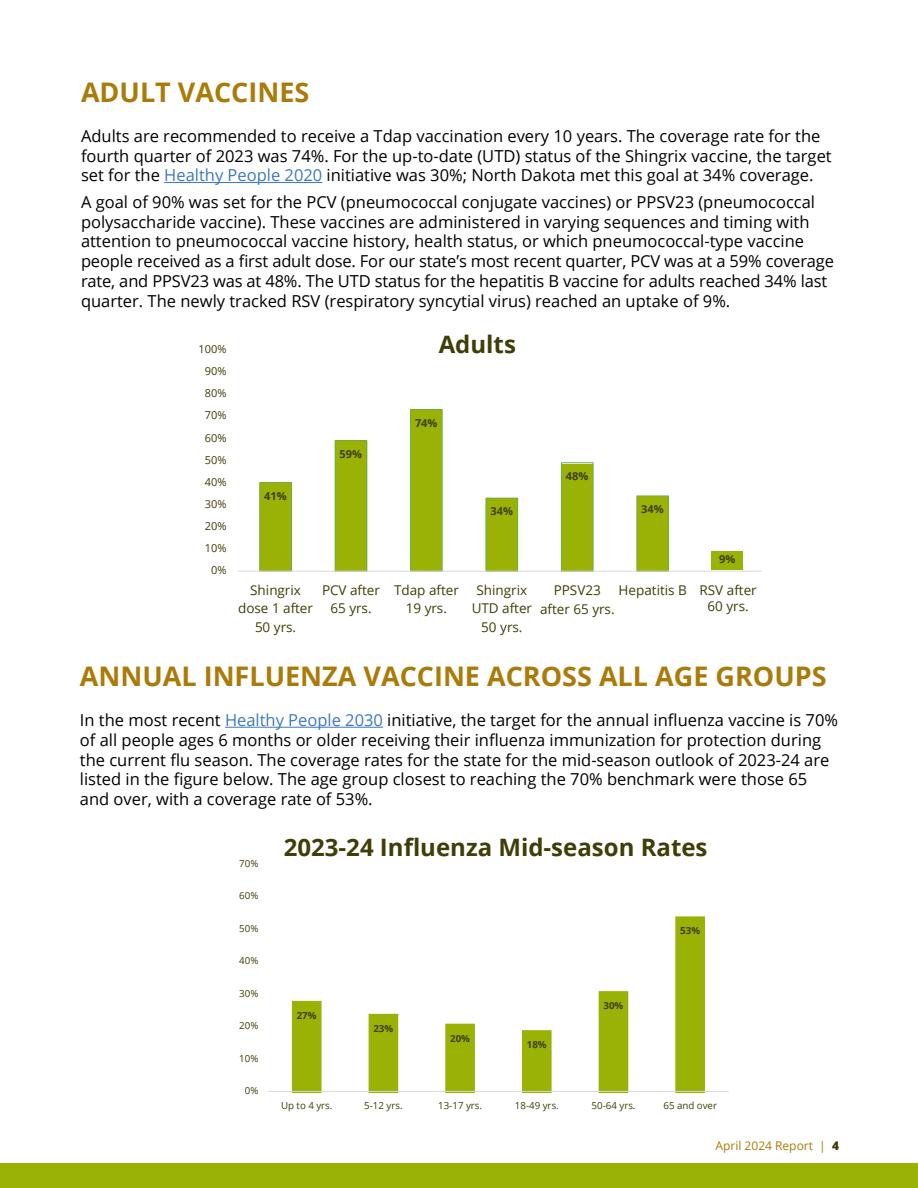
<style>
.page{position:relative;width:918px;height:1188px;background:#fff}
.page>*{position:absolute;margin:0;border:0;box-sizing:border-box;transform-origin:0 0}
.t1{font:700 27px "Open Sans";color:#aa7b09}
.t2{font:700 24px "Open Sans";color:#3f3e08}
.t3{font:16.5px/19.8px "Open Sans";color:#000}
.t4{font:13.5px/18.3px "Open Sans";color:#3f3e08;text-align:center}
.t5{font:12px "Open Sans";color:#aa7b09}
.t6{font:10.95px "Open Sans";color:#3f3e08}
.t7{font:700 10.95px "Open Sans";color:#3f3e08}
.t8{font:9.75px "Open Sans";color:#3f3e08}
.t9{font:700 9.75px "Open Sans";color:#3f3e08}
.s1{color:#3c78c0}
.s2{font-weight:800;color:#3f3e08}
</style>
<div class="page">
<div style="left:0;top:1163px;width:918px;height:25px;background:#9ab206"></div>
<svg style="left:259px;top:409px;width:411px;height:162px"></svg>
<hr style="left:238px;top:571px;width:524px;height:1px;background:#d9d9d9">
<div style="left:711px;top:551px;width:32px;height:19px;background:#9ab206"></div>
<svg style="left:291px;top:916px;width:414px;height:175px"></svg>
<hr style="left:268px;top:1091px;width:461px;height:1px;background:#d9d9d9">
<hr style="left:164px;top:182px;width:158px;height:1px;background:#3c78c0">
<hr style="left:225px;top:727px;width:158px;height:1px;background:#3c78c0">
<h1 class="t1" style="left:81px;top:73px;width:230px">ADULT VACCINES</h1>
<p class="t3" style="left:81px;top:125px;width:752px">Adults are recommended to receive a Tdap vaccination every 10 years. The coverage rate for the fourth quarter of 2023 was 74%. For the up-to-date (UTD) status of the Shingrix vaccine, the target set for the <span class="s1">Healthy People 2020</span> initiative was 30%; North Dakota met this goal at 34% coverage.</p>
<p class="t3" style="left:81px;top:192px;width:755px">A goal of 90% was set for the PCV (pneumococcal conjugate vaccines) or PPSV23 (pneumococcal polysaccharide vaccine). These vaccines are administered in varying sequences and timing with attention to pneumococcal vaccine history, health status, or which pneumococcal-type vaccine people received as a first adult dose. For our state’s most recent quarter, PCV was at a 59% coverage rate, and PPSV23 was at 48%. The UTD status for the hepatitis B vaccine for adults reached 34% last quarter. The newly tracked RSV (respiratory syncytial virus) reached an uptake of 9%.</p>
<p class="t6" style="left:198px;top:342px;width:29px">100%</p>
<p class="t6" style="left:205px;top:364px;width:23px">90%</p>
<p class="t6" style="left:205px;top:386px;width:23px">80%</p>
<p class="t6" style="left:205px;top:408px;width:23px">70%</p>
<p class="t6" style="left:205px;top:430px;width:23px">60%</p>
<p class="t6" style="left:205px;top:452px;width:23px">50%</p>
<p class="t6" style="left:205px;top:474px;width:23px">40%</p>
<p class="t6" style="left:205px;top:497px;width:23px">30%</p>
<p class="t6" style="left:205px;top:519px;width:23px">20%</p>
<p class="t6" style="left:205px;top:541px;width:23px">10%</p>
<p class="t6" style="left:211px;top:563px;width:17px">0%</p>
<h2 class="t2" style="left:439px;top:328px;width:79px">Adults</h2>
<p class="t7" style="left:264px;top:488px;width:24px">41%</p>
<p class="t7" style="left:340px;top:446px;width:24px">59%</p>
<p class="t7" style="left:415px;top:415px;width:24px">74%</p>
<p class="t7" style="left:490px;top:504px;width:24px">34%</p>
<p class="t7" style="left:566px;top:468px;width:24px">48%</p>
<p class="t7" style="left:641px;top:501px;width:24px">34%</p>
<p class="t4" style="left:238px;top:581px;width:76px">Shingrix dose 1 after<br>50 yrs.</p>
<p class="t4" style="left:322px;top:581px;width:59px">PCV after<br>65 yrs.</p>
<p class="t4" style="left:394px;top:581px;width:66px">Tdap after<br>19 yrs.</p>
<p class="t4" style="left:472px;top:581px;width:62px">Shingrix<br>UTD after<br>50 yrs.</p>
<p class="t4" style="left:540px;top:581px;width:76px">PPSV23 after 65 yrs.</p>
<p class="t4" style="left:619px;top:581px;width:70px">Hepatitis B</p>
<p class="t7" style="left:719px;top:551px;width:18px">9%</p>
<p class="t4" style="left:700px;top:582px;width:59px;line-height:16.2px">RSV after<br>60 yrs.</p>
<h1 class="t1" style="left:80px;top:657px;width:748px">ANNUAL INFLUENZA VACCINE ACROSS ALL AGE GROUPS</h1>
<p class="t3" style="left:80px;top:710px;width:760px">In the most recent <span class="s1">Healthy People 2030</span> initiative, the target for the annual influenza vaccine is 70% of all people ages 6 months or older receiving their influenza immunization for protection during the current flu season. The coverage rates for the state for the mid-season outlook of 2023-24 are listed in the figure below. The age group closest to reaching the 70% benchmark were those 65 and over, with a coverage rate of 53%.</p>
<p class="t8" style="left:239px;top:857px;width:21px">70%</p>
<p class="t8" style="left:239px;top:889px;width:21px">60%</p>
<p class="t8" style="left:239px;top:922px;width:21px">50%</p>
<p class="t8" style="left:239px;top:954px;width:21px">40%</p>
<p class="t8" style="left:239px;top:987px;width:21px">30%</p>
<p class="t8" style="left:239px;top:1019px;width:21px">20%</p>
<p class="t8" style="left:239px;top:1052px;width:21px">10%</p>
<p class="t8" style="left:245px;top:1084px;width:15px">0%</p>
<h2 class="t2" style="left:284px;top:831px;width:425px">2023-24 Influenza Mid-season Rates</h2>
<p class="t9" style="left:297px;top:1008px;width:21px">27%</p>
<p class="t9" style="left:373px;top:1021px;width:21px">23%</p>
<p class="t9" style="left:450px;top:1031px;width:21px">20%</p>
<p class="t9" style="left:527px;top:1038px;width:21px">18%</p>
<p class="t9" style="left:604px;top:999px;width:21px">30%</p>
<p class="t9" style="left:680px;top:924px;width:21px">53%</p>
<p class="t8" style="left:281px;top:1098px;width:53px">Up to 4 yrs.</p>
<p class="t8" style="left:364px;top:1098px;width:40px">5-12 yrs.</p>
<p class="t8" style="left:438px;top:1098px;width:45px">13-17 yrs.</p>
<p class="t8" style="left:515px;top:1098px;width:45px">18-49 yrs.</p>
<p class="t8" style="left:592px;top:1098px;width:45px">50-64 yrs.</p>
<p class="t8" style="left:663px;top:1098px;width:55px">65 and over</p>
<p class="t5" style="left:716px;top:1137px;width:125px">April 2024 Report | <span class="s2">4</span></p>
</div>
